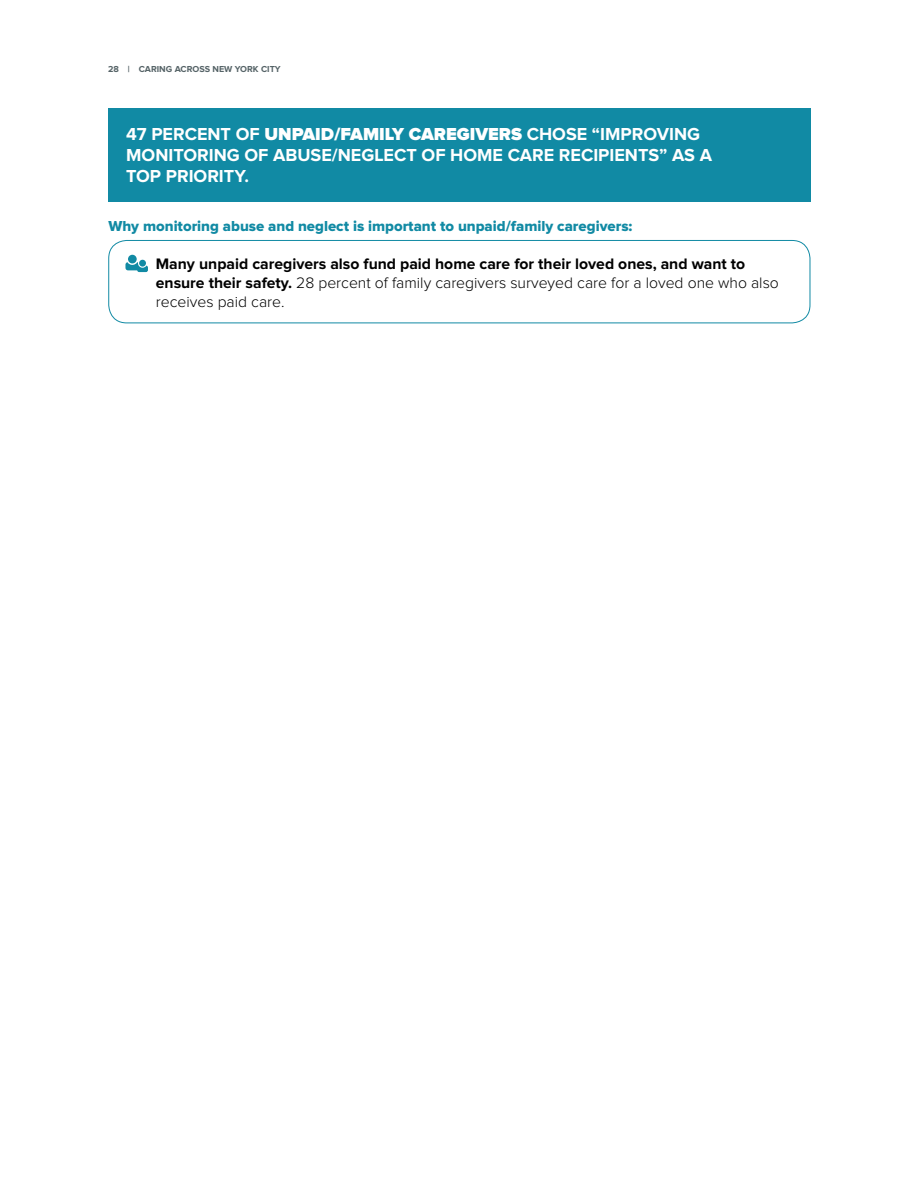
<style>
.page{position:relative;width:918px;height:1188px;background:#fff}
.page>*{position:absolute;margin:0;border:0;box-sizing:border-box;transform-origin:0 0}
.t1{font:700 18px/21px "Proxima Nova";color:#fff}
.t2{font:700 15.75px/18.9px "Proxima Nova";color:#000}
.t3{font:15px "Proxima Nova Extrabld";color:#118aa4}
.t4{font:700 9px "Proxima Nova";color:#556367}
.s1{font-weight:900}
.s2{font-weight:300}
</style>
<div class="page">
<div style="left:108px;top:108px;width:702px;height:93px;background:#118aa4"></div>
<div style="left:108px;top:240px;width:702px;height:83px;border:1px solid #118aa4;border-radius:18px"></div>
<div style="left:128px;top:255px;width:9px;height:8px;background:#118aa4;border-radius:50%"></div>
<svg style="left:125px;top:262px;width:23px;height:10px"></svg>
<div style="left:139px;top:260px;width:7px;height:7px;background:#118aa4;border-radius:50%"></div>
<p class="t4" style="left:108px;top:65px;width:174px">28 | CARING ACROSS NEW YORK CITY</p>
<p class="t1" style="left:126px;top:124px;width:587px">47 PERCENT OF <span class="s1">UNPAID/FAMILY CAREGIVERS</span> CHOSE “IMPROVING<br>MONITORING OF ABUSE/NEGLECT OF HOME CARE RECIPIENTS” AS A<br>TOP PRIORITY.</p>
<p class="t3" style="left:108px;top:219px;width:526px">Why monitoring abuse and neglect is important to unpaid/family caregivers:</p>
<p class="t2" style="left:156px;top:255px;width:625px;text-indent:-8px">MANY UNPAID CAREGIVERS ALSO FUND PAID HOME CARE FOR THEIR LOVED ONES, AND WANT TO<br>ENSURE THEIR SAFETY. <span class="s2">28 percent of family caregivers surveyed care for a loved one who also receives paid care.</span></p>
</div>
